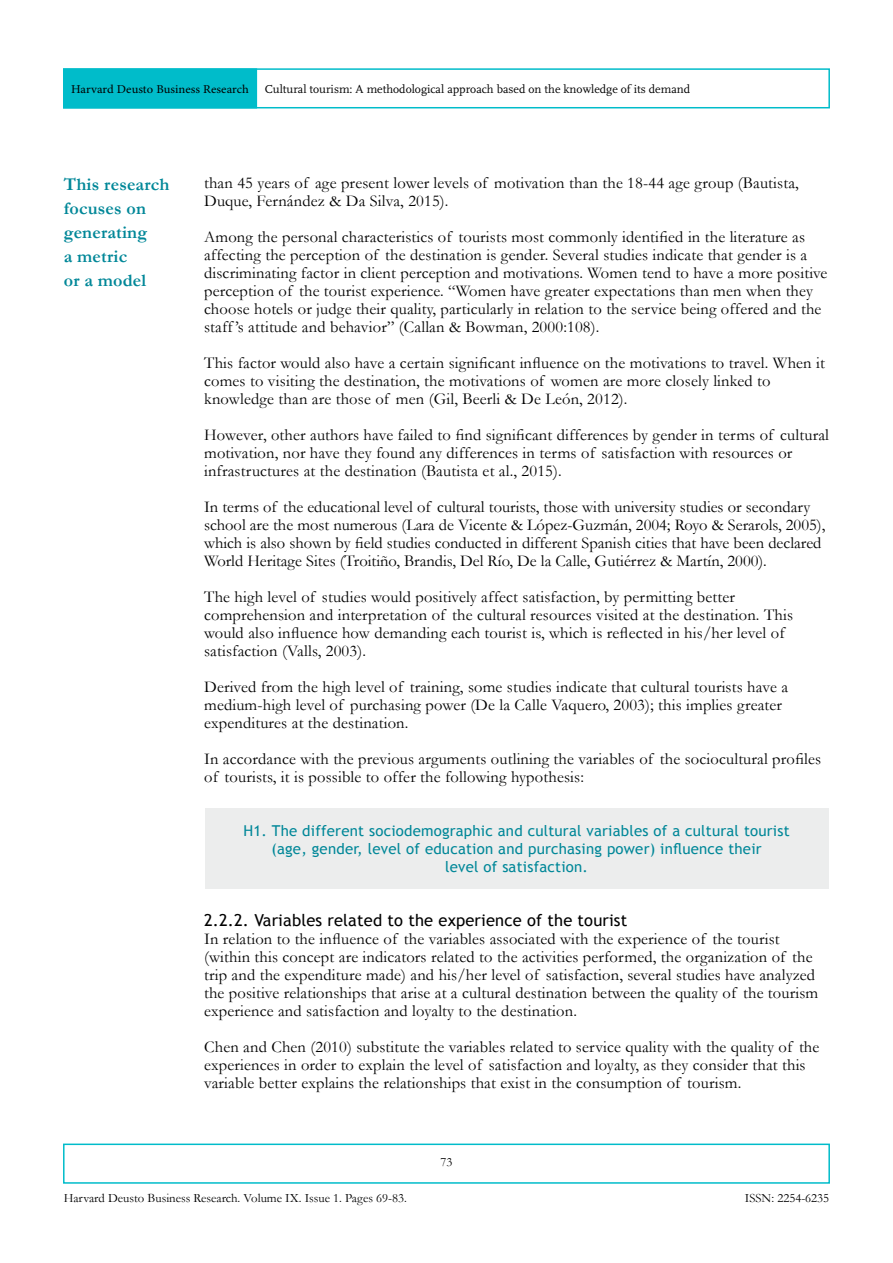
<style>
.page{position:relative;width:893px;height:1263px;background:#fff}
.page>*{position:absolute;margin:0;border:0;box-sizing:border-box;transform-origin:0 0}
.t1{font:700 18px/24px "Garamond";letter-spacing:.01em;color:#008798}
.t2{font:16.5px/18px "Garamond";letter-spacing:.01em;color:#000}
.t3{font:16.5px "Trebuchet MS";letter-spacing:.01em;color:#000}
.t4{font:15px/18px "Trebuchet MS";letter-spacing:.015em;color:#008798;text-align:center}
.t5{font:12.75px "Garamond";color:#000}
.t6{font:12px "Scala";color:#000}
.t7{font:12px "Minion Pro";color:#000;scale:1.05 1}
</style>
<div class="page">
<div style="left:63px;top:1143px;width:767px;height:41px;border:2px solid #00bcca"></div>
<div style="left:63px;top:68px;width:767px;height:40px;border:2px solid #00bcca"></div>
<div style="left:63px;top:68px;width:194px;height:40px;background:#00bcca;border:2px solid #00bcca"></div>
<div style="left:205px;top:808px;width:623px;height:81px;background:#eceded"></div>
<p class="t7" style="left:71px;top:82px;width:171px">Harvard Deusto Business Research</p>
<p class="t6" style="left:265px;top:82px;width:427px">Cultural tourism: A methodological approach based on the knowledge of its demand</p>
<p class="t1" style="left:64px;top:172px;width:107px">This research focuses on generating<br>a metric<br>or a model</p>
<p class="t2" style="left:204px;top:173px;width:596px">than 45 years of age present lower levels of motivation than the 18-44 age group (Bautista,<br>Duque, Fernández &amp; Da Silva, 2015).</p>
<p class="t2" style="left:204px;top:227px;width:625px">Among the personal characteristics of tourists most commonly identified in the literature as affecting the perception of the destination is gender. Several studies indicate that gender is a discriminating factor in client perception and motivations. Women tend to have a more positive perception of the tourist experience. “Women have greater expectations than men when they choose hotels or judge their quality, particularly in relation to the service being offered and the staff ’s attitude and behavior” (Callan &amp; Bowman, 2000:108).</p>
<p class="t2" style="left:204px;top:353px;width:622px">This factor would also have a certain significant influence on the motivations to travel. When it comes to visiting the destination, the motivations of women are more closely linked to knowledge than are those of men (Gil, Beerli &amp; De León, 2012).</p>
<p class="t2" style="left:204px;top:425px;width:626px">However, other authors have failed to find significant differences by gender in terms of cultural motivation, nor have they found any differences in terms of satisfaction with resources or infrastructures at the destination (Bautista et al., 2015).</p>
<p class="t2" style="left:204px;top:497px;width:623px">In terms of the educational level of cultural tourists, those with university studies or secondary school are the most numerous (Lara de Vicente &amp; López-Guzmán, 2004; Royo &amp; Serarols, 2005), which is also shown by field studies conducted in different Spanish cities that have been declared World Heritage Sites (Troitiño, Brandis, Del Río, De la Calle, Gutiérrez &amp; Martín, 2000).</p>
<p class="t2" style="left:204px;top:587px;width:590px">The high level of studies would positively affect satisfaction, by permitting better comprehension and interpretation of the cultural resources visited at the destination. This would also influence how demanding each tourist is, which is reflected in his/her level of satisfaction (Valls, 2003).</p>
<p class="t2" style="left:204px;top:677px;width:585px">Derived from the high level of training, some studies indicate that cultural tourists have a medium-high level of purchasing power (De la Calle Vaquero, 2003); this implies greater expenditures at the destination.</p>
<p class="t2" style="left:204px;top:749px;width:619px">In accordance with the previous arguments outlining the variables of the sociocultural profiles of tourists, it is possible to offer the following hypothesis:</p>
<p class="t4" style="left:243px;top:822px;width:548px">H1. The different sociodemographic and cultural variables of a cultural tourist (age, gender, level of education and purchasing power) influence their<br>level of satisfaction.</p>
<p class="t3" style="left:204px;top:910px;width:425px">2.2.2. Variables related to the experience of the tourist</p>
<p class="t2" style="left:204px;top:929px;width:616px">In relation to the influence of the variables associated with the experience of the tourist (within this concept are indicators related to the activities performed, the organization of the trip and the expenditure made) and his/her level of satisfaction, several studies have analyzed the positive relationships that arise at a cultural destination between the quality of the tourism experience and satisfaction and loyalty to the destination.</p>
<p class="t2" style="left:204px;top:1037px;width:617px">Chen and Chen (2010) substitute the variables related to service quality with the quality of the experiences in order to explain the level of satisfaction and loyalty, as they consider that this variable better explains the relationships that exist in the consumption of tourism.</p>
<p class="t5" style="left:440px;top:1155px;width:13px">73</p>
<p class="t5" style="left:64px;top:1190px;width:345px">Harvard Deusto Business Research. Volume IX. Issue 1. Pages 69-83.</p>
<p class="t5" style="left:745px;top:1190px;width:86px">ISSN: 2254-6235</p>
</div>
